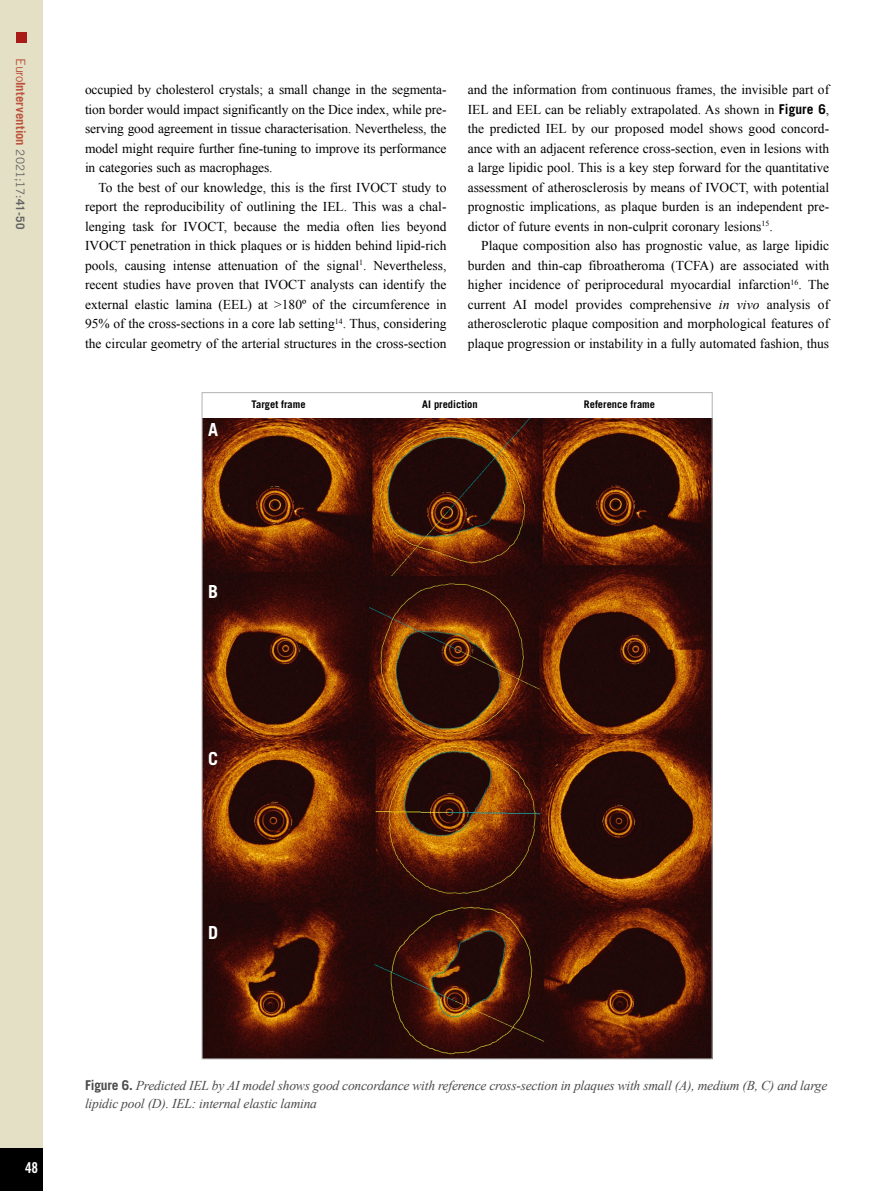
<style>
.page{position:relative;width:893px;height:1191px;background:#fff}
.page>*{position:absolute;margin:0;border:0;box-sizing:border-box;transform-origin:0 0}
.t1{font:700 18px "Trade Gothic LT Std";color:#fff}
.t2{font:15px "Trade Gothic LT Std Bd Cn 20";color:#fff}
.t3{font:13.5px/19.5px "Times New Roman";color:#000;text-align:justify}
.t4{font:italic 13.5px/18px "Times New Roman";letter-spacing:-.015em;color:#4a4a49}
.t5{font:700 12.75px "Trade Gothic LT Std";letter-spacing:.005em;color:#bc533d}
.t6{font:700 10.5px "Trade Gothic LT Std";color:#000}
.s1{font-weight:400}
.s2{font-weight:400;font-size:11.7px;color:#646363}
.s3{font-size:11.7px;color:#646363}
.s4{font-family:"Trade Gothic LT Std";font-weight:700}
.s5{font-style:italic}
.s6{font-family:"Trade Gothic LT Std";font-weight:700;font-style:normal}
</style>
<div class="page">
<div style="left:0;top:0;width:43px;height:1191px;background:#e4e0c5"></div>
<div style="left:0;top:1148px;width:43px;height:43px;background:#000"></div>
<div style="left:16px;top:32px;width:10px;height:10px;background:#a91b18"></div>
<img style="left:204px;top:418px;width:507px;height:639px">
<p class="t5" style="left:29px;top:58px;width:173px;rotate:90deg"><span class="s1">Euro</span>Intervention <span class="s2">2021;17:</span><span class="s3">41-50</span></p>
<p class="t3" style="left:85px;top:80px;width:363px">occupied by cholesterol crystals; a small change in the segmenta&shy;tion border would impact significantly on the Dice index, while pre&shy;serving good agreement in tissue characterisation. Nevertheless, the model might require further fine-tuning to improve its performance in categories such as macrophages.</p>
<p class="t3" style="left:85px;top:177px;width:363px;text-indent:14px">To the best of our knowledge, this is the first IVOCT study to report the reproducibility of outlining the IEL. This was a chal&shy;lenging task for IVOCT, because the media often lies beyond IVOCT penetration in thick plaques or is hidden behind lipid-rich pools, causing intense attenuation of the signal<sup>1</sup>. Nevertheless, recent studies have proven that IVOCT analysts can identify the external elastic lamina (EEL) at &gt;180º of the circumference in 95% of the cross-sections in a core lab setting<sup>14</sup>. Thus, considering the circular geometry of the arterial structures in the cross-section</p>
<p class="t3" style="left:468px;top:80px;width:363px">and the information from continuous frames, the invisible part of IEL and EEL can be reliably extrapolated. As shown in <span class="s4">Figure 6</span>, the predicted IEL by our proposed model shows good concord&shy;ance with an adjacent reference cross-section, even in lesions with a large lipidic pool. This is a key step forward for the quantitative assessment of atherosclerosis by means of IVOCT, with potential prognostic implications, as plaque burden is an independent pre&shy;dictor of future events in non-culprit coronary lesions<sup>15</sup>.</p>
<p class="t3" style="left:468px;top:236px;width:363px;text-indent:14px">Plaque composition also has prognostic value, as large lipidic burden and thin-cap fibroatheroma (TCFA) are associated with higher incidence of periprocedural myocardial infarction<sup>16</sup>. The current AI model provides comprehensive <span class="s5">in vivo</span> analysis of atherosclerotic plaque composition and morphological features of plaque progression or instability in a fully automated fashion, thus</p>
<h1 class="t1" style="left:208px;top:419px;width:12px">A</h1>
<p class="t6" style="left:251px;top:398px;width:56px">Target frame</p>
<p class="t6" style="left:422px;top:398px;width:57px">AI prediction</p>
<p class="t6" style="left:584px;top:398px;width:73px">Reference frame</p>
<h1 class="t1" style="left:208px;top:581px;width:12px">B</h1>
<h1 class="t1" style="left:208px;top:747px;width:12px">C</h1>
<h1 class="t1" style="left:208px;top:922px;width:12px">D</h1>
<p class="t2" style="left:25px;top:1158px;width:15px">48</p>
<p class="t4" style="left:85px;top:1076px;width:744px"><span class="s6">Figure 6.</span> Predicted IEL by AI model shows good concordance with reference cross-section in plaques with small (A), medium (B, C) and large lipidic pool (D). IEL: internal elastic lamina</p>
</div>
